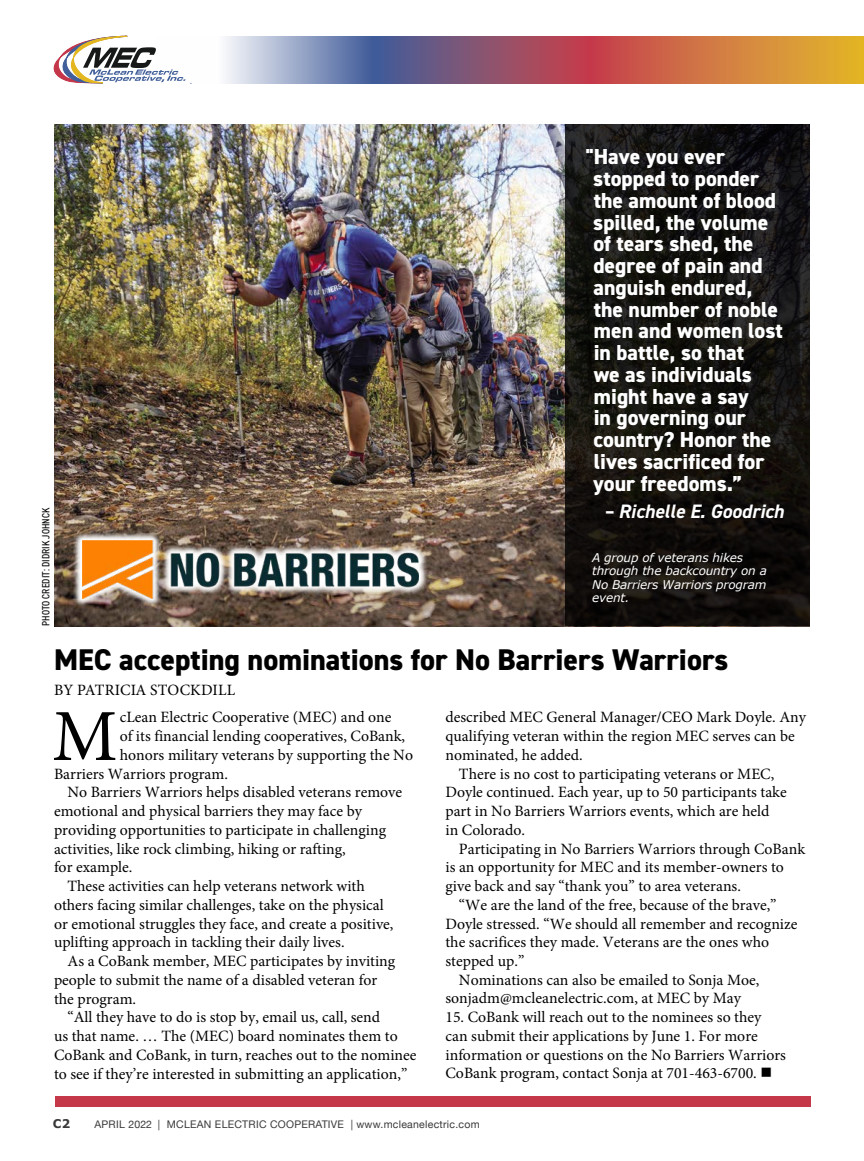
<style>
.page{position:relative;width:864px;height:1161px;background:#fff}
.page>*{position:absolute;margin:0;border:0;box-sizing:border-box;transform-origin:0 0}
.t1{font:73.5px "Minion Pro";color:#000}
.t2{font:800 30px "DIN2014";color:#000}
.t3{font:800 21.75px/21.8px "DIN2014";color:#fff}
.t4{font:italic 700 19.5px "DIN2014";color:#fff}
.t5{font:15.75px/18.8px "Minion Pro";color:#000}
.t6{font:italic 12px/13.5px "Verdana";letter-spacing:-.015em;color:#fff}
.t7{font:700 12px "Verdana";color:#393939}
.t8{font:10.5px "Helvetica Neue";letter-spacing:.025em;color:#393939}
.t9{font:condensed 10.5px "DIN2014";letter-spacing:.01em;color:#000}
</style>
<div class="page">
<img style="left:54px;top:125px;width:512px;height:501px">
<div style="left:56px;top:1097px;width:756px;height:10px;background:#c4384a"></div>
<svg style="left:566px;top:125px;width:244px;height:501px;background:#141210"></svg>
<img style="left:73px;top:532px;width:355px;height:76px">
<img style="left:82px;top:541px;width:336px;height:58px">
<svg style="left:53px;top:36px;width:103px;height:48px"></svg>
<svg style="left:156px;top:36px;width:708px;height:48px;background:#b3847d"></svg>
<p class="t9" style="left:39px;top:626px;width:120px;rotate:-90deg">PHOTO CREDIT: DIDRIK JOHNCK</p>
<p class="t3" style="left:593px;top:146px;width:191px;text-indent:-8px">"Have you ever stopped to ponder the amount of blood spilled, the volume of tears shed, the degree of pain and anguish endured, the number of noble men and women lost in battle, so that<br>we as individuals might have a say<br>in governing our country? Honor the lives sacrificed for your freedoms.”</p>
<p class="t4" style="left:604px;top:498px;width:181px">– Richelle E. Goodrich</p>
<p class="t6" style="left:592px;top:550px;width:176px">A group of veterans hikes through the backcountry on a<br>No Barriers Warriors program event.</p>
<h2 class="t2" style="left:54px;top:640px;width:676px">MEC accepting nominations for No Barriers Warriors</h2>
<p class="t5" style="left:54px;top:680px;width:183px">BY PATRICIA STOCKDILL</p>
<h1 class="t1" style="left:52px;top:687px;width:67px">M</h1>
<p class="t5" style="left:120px;top:708px;width:273px">cLean Electric Cooperative (MEC) and one</p>
<p class="t5" style="left:445px;top:708px;width:362px">described MEC General Manager/CEO Mark Doyle. Any</p>
<p class="t5" style="left:445px;top:727px;width:351px">qualifying veteran within the region MEC serves can be</p>
<p class="t5" style="left:445px;top:745px;width:139px">nominated, he added.</p>
<p class="t5" style="left:459px;top:764px;width:317px">There is no cost to participating veterans or MEC,</p>
<p class="t5" style="left:445px;top:783px;width:343px">Doyle continued. Each year, up to 50 participants take</p>
<p class="t5" style="left:445px;top:802px;width:325px">part in No Barriers Warriors events, which are held</p>
<p class="t5" style="left:445px;top:820px;width:81px">in Colorado.</p>
<p class="t5" style="left:459px;top:839px;width:348px">Participating in No Barriers Warriors through CoBank</p>
<p class="t5" style="left:445px;top:858px;width:340px">is an opportunity for MEC and its member-owners to</p>
<p class="t5" style="left:445px;top:877px;width:297px">give back and say “thank you” to area veterans.</p>
<p class="t5" style="left:459px;top:895px;width:319px">“We are the land of the free, because of the brave,”</p>
<p class="t5" style="left:445px;top:914px;width:354px">Doyle stressed. “We should all remember and recognize</p>
<p class="t5" style="left:445px;top:933px;width:325px">the sacrifices they made. Veterans are the ones who</p>
<p class="t5" style="left:445px;top:952px;width:80px">stepped up.”</p>
<p class="t5" style="left:459px;top:970px;width:302px">Nominations can also be emailed to Sonja Moe,</p>
<p class="t5" style="left:445px;top:989px;width:297px">sonjadm@mcleanelectric.com, at MEC by May</p>
<p class="t5" style="left:445px;top:1008px;width:342px">15. CoBank will reach out to the nominees so they can submit their applications by June 1. For more information or questions on the No Barriers Warriors CoBank program, contact Sonja at 701-463-6700. ■</p>
<p class="t5" style="left:120px;top:727px;width:287px">of its financial lending cooperatives, CoBank,</p>
<p class="t5" style="left:120px;top:746px;width:295px">honors military veterans by supporting the No</p>
<p class="t5" style="left:54px;top:764px;width:176px">Barriers Warriors program.</p>
<p class="t5" style="left:67px;top:783px;width:336px">No Barriers Warriors helps disabled veterans remove</p>
<p class="t5" style="left:54px;top:802px;width:310px">emotional and physical barriers they may face by</p>
<p class="t5" style="left:54px;top:821px;width:334px">providing opportunities to participate in challenging</p>
<p class="t5" style="left:54px;top:839px;width:293px">activities, like rock climbing, hiking or rafting,</p>
<p class="t5" style="left:54px;top:858px;width:80px">for example.</p>
<p class="t5" style="left:67px;top:877px;width:299px">These activities can help veterans network with</p>
<p class="t5" style="left:54px;top:896px;width:331px">others facing similar challenges, take on the physical</p>
<p class="t5" style="left:54px;top:914px;width:341px">or emotional struggles they face, and create a positive,</p>
<p class="t5" style="left:54px;top:933px;width:292px">uplifting approach in tackling their daily lives.</p>
<p class="t5" style="left:67px;top:952px;width:329px">As a CoBank member, MEC participates by inviting</p>
<p class="t5" style="left:54px;top:971px;width:325px">people to submit the name of a disabled veteran for</p>
<p class="t5" style="left:54px;top:989px;width:84px">the program.</p>
<p class="t5" style="left:67px;top:1008px;width:314px">“All they have to do is stop by, email us, call, send</p>
<p class="t5" style="left:54px;top:1027px;width:345px">us that name. … The (MEC) board nominates them to</p>
<p class="t5" style="left:54px;top:1046px;width:364px">CoBank and CoBank, in turn, reaches out to the nominee</p>
<p class="t5" style="left:54px;top:1064px;width:355px">to see if they’re interested in submitting an application,”</p>
<p class="t7" style="left:53px;top:1115px;width:19px">C2</p>
<p class="t8" style="left:94px;top:1116px;width:387px">APRIL 2022 | MCLEAN ELECTRIC COOPERATIVE | www.mcleanelectric.com</p>
</div>
